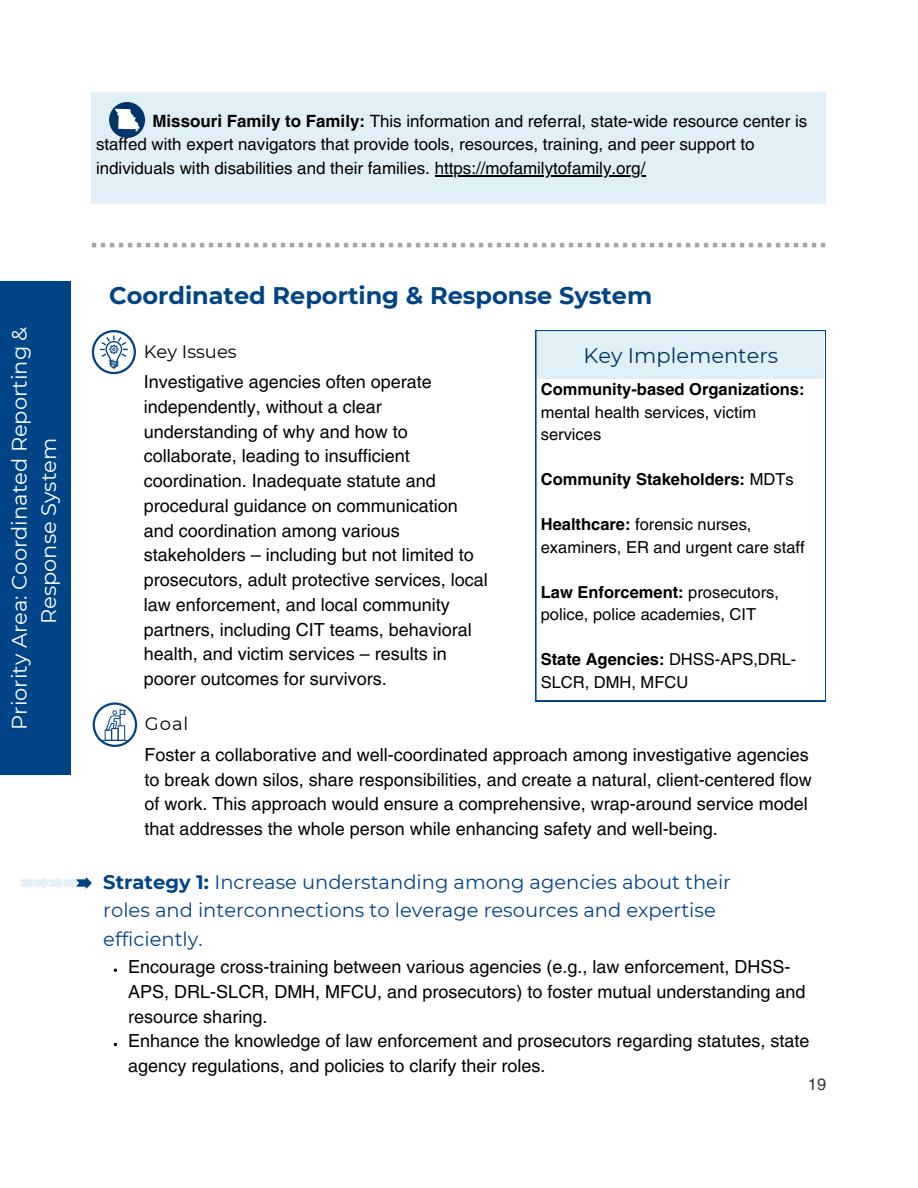
<style>
.page{position:relative;width:918px;height:1188px;background:#fff}
.page>*{position:absolute;margin:0;border:0;box-sizing:border-box;transform-origin:0 0}
.t1{font:700 24px "Montserrat";color:#048}
.t2{font:21px/29.2px "Montserrat";color:#fff;text-align:center}
.t3{font:21px "Montserrat";color:#00356b}
.t4{font:19.5px/28.2px "Montserrat";color:#048}
.t5{font:18px/24.8px "Helvetica LT Pro";color:#000}
.t6{font:18px "Montserrat";color:#000}
.t7{font:16.95px/23.7px "Helvetica LT Pro";color:#000}
.t8{font:16.5px/22.5px "Helvetica LT Pro";color:#000}
.t9{font:700 16.5px "Helvetica LT Pro";color:#000}
.t10{font:16.5px "Helvetica LT Pro";color:#303841}
.s1{font-weight:700}
.s2{font-weight:400}
</style>
<div class="page">
<div style="left:92px;top:92px;width:734px;height:111px;background:#e1eff6"></div>
<hr style="left:435px;top:175px;width:210px;height:1px;background:#000">
<div style="left:109px;top:102px;width:36px;height:36px;background:#00356b;border-radius:50%"></div>
<svg style="left:115px;top:108px;width:26px;height:24px"></svg>
<svg style="left:92px;top:330px;width:44px;height:44px"></svg>
<div style="left:0;top:281px;width:71px;height:494px;background:#048"></div>
<svg style="left:93px;top:702px;width:44px;height:45px"></svg>
<svg style="left:92px;top:243px;width:733px;height:4px"></svg>
<svg style="left:535px;top:330px;width:291px;height:371px"></svg>
<div style="left:538px;top:332px;width:286px;height:47px;background:#e1eff6"></div>
<svg style="left:19px;top:878px;width:73px;height:11px"></svg>
<p class="t7" style="left:96px;top:110px;width:713px;text-indent:56px"><span class="s1">Missouri Family to Family:</span> This information and referral, state-wide resource center is staffed with expert navigators that provide tools, resources, training, and peer support to individuals with disabilities and their families. https://mofamilytofamily.org/</p>
<h1 class="t2" style="left:5px;top:730px;width:405px;rotate:-90deg">Priority Area: Coordinated Reporting &amp;<br>Response System</h1>
<h2 class="t1" style="left:109px;top:280px;width:545px">Coordinated Reporting &amp; Response System</h2>
<p class="t6" style="left:144px;top:340px;width:94px">Key Issues</p>
<p class="t3" style="left:583px;top:342px;width:196px">Key Implementers</p>
<p class="t5" style="left:144px;top:371px;width:346px">Investigative agencies often operate independently, without a clear understanding of why and how to collaborate, leading to insufficient coordination. Inadequate statute and procedural guidance on communication and coordination among various stakeholders – including but not limited to prosecutors, adult protective services, local law enforcement, and local community partners, including CIT teams, behavioral health, and victim services – results in poorer outcomes for survivors.</p>
<p class="t6" style="left:145px;top:712px;width:45px">Goal</p>
<p class="t5" style="left:145px;top:744px;width:669px">Foster a collaborative and well-coordinated approach among investigative agencies to break down silos, share responsibilities, and create a natural, client-centered flow of work. This approach would ensure a comprehensive, wrap-around service model that addresses the whole person while enhancing safety and well-being.</p>
<p class="t8" style="left:541px;top:380px;width:265px"><span class="s1">Community-based Organizations: </span>mental health services, victim services</p>
<p class="t9" style="left:541px;top:473px;width:254px">Community Stakeholders: <span class="s2">MDTs</span></p>
<h2 class="t8" style="left:541px;top:515px;width:265px"><span class="s1">Healthcare:</span> forensic nurses, examiners, ER and urgent care staff</h2>
<p class="t8" style="left:541px;top:582px;width:240px"><span class="s1">Law Enforcement:</span> prosecutors, police, police academies, CIT</p>
<p class="t8" style="left:541px;top:650px;width:257px"><span class="s1">State Agencies:</span> DHSS-APS,DRL-<br>SLCR, DMH, MFCU</p>
<h2 class="t4" style="left:103px;top:868px;width:629px"><span class="s1">Strategy 1:</span> Increase understanding among agencies about their roles and interconnections to leverage resources and expertise efficiently.</h2>
<h3 class="t5" style="left:128px;top:956px;width:679px">Encourage cross-training between various agencies (e.g., law enforcement, DHSS-<br>APS, DRL-SLCR, DMH, MFCU, and prosecutors) to foster mutual understanding and resource sharing.</h3>
<p class="t5" style="left:128px;top:1030px;width:683px">Enhance the knowledge of law enforcement and prosecutors regarding statutes, state agency regulations, and policies to clarify their roles.</p>
<p class="t10" style="left:808px;top:1078px;width:20px">19</p>
</div>
